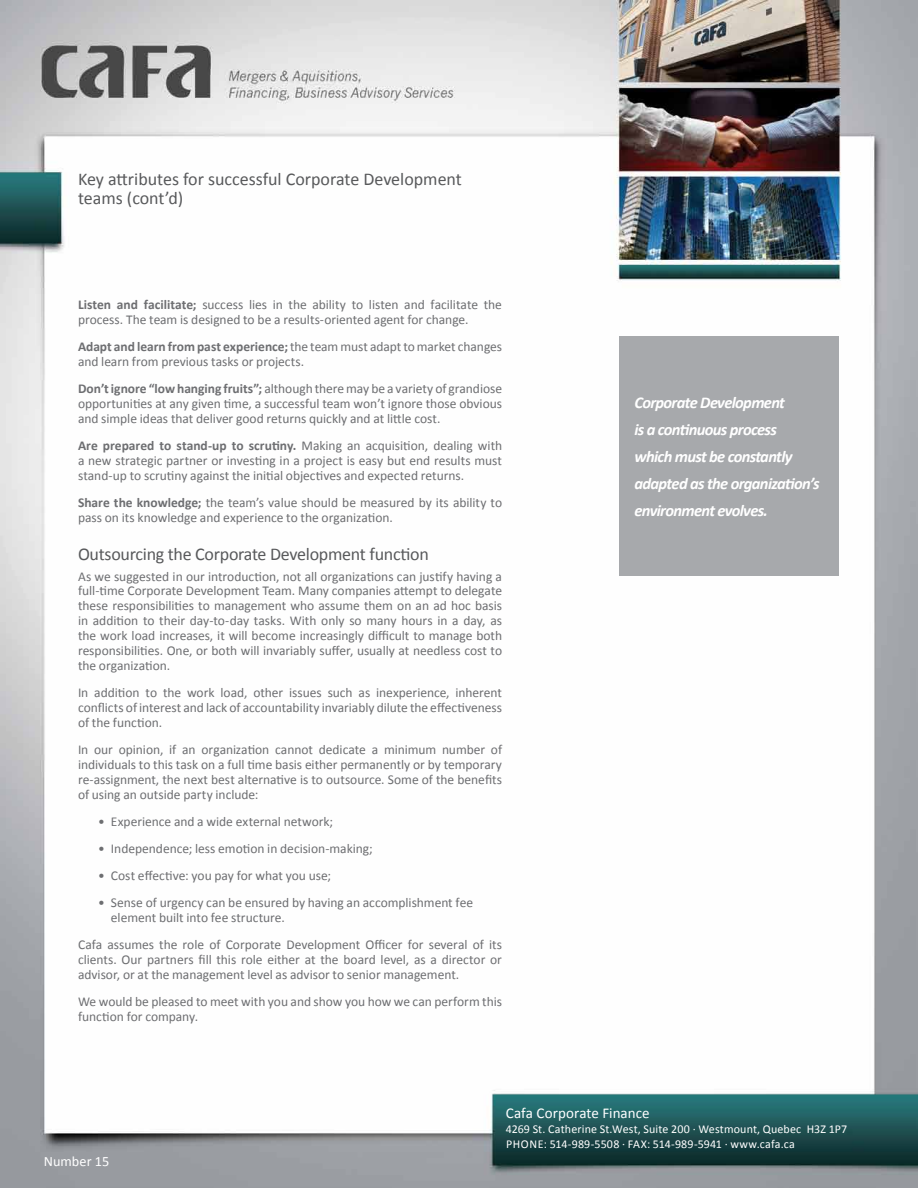
<style>
.page{position:relative;width:918px;height:1188px;background:#fff}
.page>*{position:absolute;margin:0;border:0;box-sizing:border-box;transform-origin:0 0}
.t1{font:18px/19.5px "Calibri";letter-spacing:-.01em;color:#58595b}
.t2{font:italic 700 16.5px/27px "Calibri";letter-spacing:-.04em;color:#fff}
.t3{font:15px "Calibri";letter-spacing:.005em;color:#fff}
.t4{font:14.25px "Calibri";letter-spacing:.005em;color:#fff}
.t5{font:13.5px/15px "Calibri";letter-spacing:-.005em;color:#6d6e71;text-align:justify}
.t6{font:12px/15px "Calibri";letter-spacing:.01em;color:#fff}
.s1{font-weight:700}
</style>
<div class="page">
<img style="left:0;top:0;width:918px;height:1188px">
<div style="left:620px;top:336px;width:219px;height:240px;background:#a7a9ac"></div>
<h1 class="t1" style="left:78px;top:169px;width:385px">Key attributes for successful Corporate Development teams (cont’d)</h1>
<p class="t5" style="left:78px;top:297px;width:426px"><span class="s1">Listen and facilitate;</span> success lies in the ability to listen and facilitate the process. The team is designed to be a results-oriented agent for change.</p>
<p class="t5" style="left:78px;top:339px;width:426px"><span class="s1">Adapt and learn from past experience;</span> the team must adapt to market changes and learn from previous tasks or projects.</p>
<p class="t5" style="left:78px;top:381px;width:426px"><span class="s1">Don’t ignore “low hanging fruits”;</span> although there may be a variety of grandiose opportunities at any given time, a successful team won’t ignore those obvious and simple ideas that deliver good returns quickly and at little cost.</p>
<p class="t5" style="left:78px;top:438px;width:426px"><span class="s1">Are prepared to stand-up to scrutiny.</span> Making an acquisition, dealing with a new strategic partner or investing in a project is easy but end results must stand-up to scrutiny against the initial objectives and expected returns.</p>
<p class="t5" style="left:78px;top:495px;width:426px"><span class="s1">Share the knowledge;</span> the team’s value should be measured by its ability to pass on its knowledge and experience to the organization.</p>
<h1 class="t1" style="left:78px;top:544px;width:352px">Outsourcing the Corporate Development function</h1>
<p class="t5" style="left:78px;top:569px;width:426px">As we suggested in our introduction, not all organizations can justify having a full-time Corporate Development Team. Many companies attempt to delegate these responsibilities to management who assume them on an ad hoc basis in addition to their day-to-day tasks. With only so many hours in a day, as the work load increases, it will become increasingly difficult to manage both responsibilities. One, or both will invariably suffer, usually at needless cost to the organization.</p>
<p class="t5" style="left:78px;top:686px;width:426px">In addition to the work load, other issues such as inexperience, inherent conflicts of interest and lack of accountability invariably dilute the effectiveness of the function.</p>
<p class="t5" style="left:78px;top:743px;width:426px">In our opinion, if an organization cannot dedicate a minimum number of individuals to this task on a full time basis either permanently or by temporary re-assignment, the next best alternative is to outsource. Some of the benefits of using an outside party include:</p>
<p class="t5" style="left:98px;top:815px;width:236px">• Experience and a wide external network;</p>
<p class="t5" style="left:98px;top:842px;width:276px">• Independence; less emotion in decision-making;</p>
<p class="t5" style="left:98px;top:869px;width:234px">• Cost effective: you pay for what you use;</p>
<p class="t5" style="left:111px;top:896px;width:364px;text-indent:-13px">• Sense of urgency can be ensured by having an accomplishment fee element built into fee structure.</p>
<p class="t5" style="left:78px;top:938px;width:426px">Cafa assumes the role of Corporate Development Officer for several of its clients. Our partners fill this role either at the board level, as a director or advisor, or at the management level as advisor to senior management.</p>
<p class="t5" style="left:78px;top:995px;width:426px">We would be pleased to meet with you and show you how we can perform this function for company.</p>
<p class="t2" style="left:634px;top:389px;width:187px">Corporate Development<br>is a continuous process<br>which must be constantly adapted as the organization’s environment evolves.</p>
<p class="t4" style="left:44px;top:1152px;width:67px">Number 15</p>
<p class="t3" style="left:506px;top:1104px;width:145px">Cafa Corporate Finance</p>
<p class="t6" style="left:506px;top:1122px;width:343px">4269 St. Catherine St.West, Suite 200 · Westmount, Quebec H3Z 1P7<br>Ph one: 514-989-5508 · FAX: 514-989-5941 · www.cafa.ca</p>
</div>
